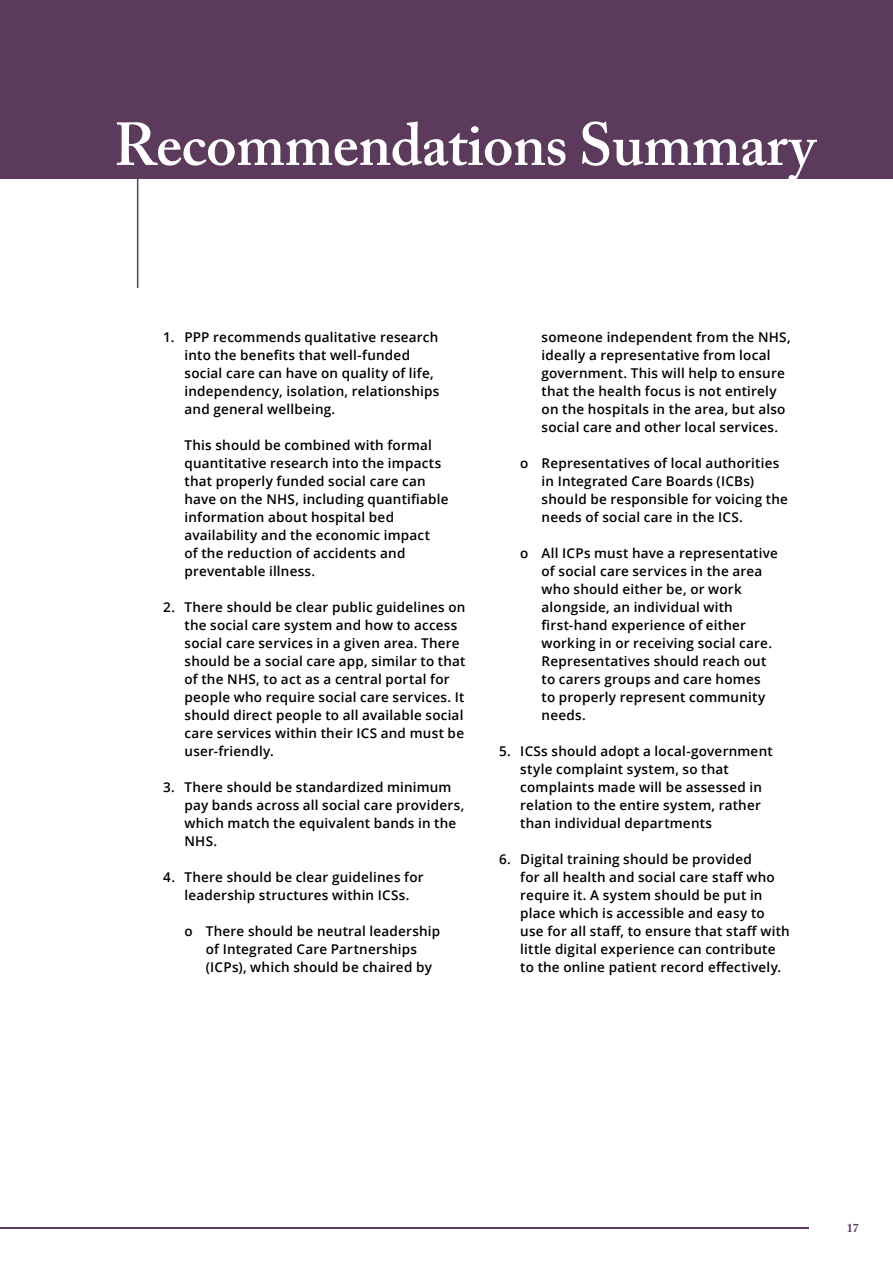
<style>
.page{position:relative;width:893px;height:1263px;background:#fff}
.page>*{position:absolute;margin:0;border:0;box-sizing:border-box;transform-origin:0 0}
.t1{font:600 60px "Adobe Caslon Pro";letter-spacing:-.01em;color:#fff}
.Main_Body_Indent{font:600 13.5px/18px "Open Sans";letter-spacing:.015em;color:#000}
.t2{font:700 12px "Adobe Caslon Pro";color:#5b3a5b}
</style>
<div class="page">
<div style="left:0;top:0;width:893px;height:179px;background:#5b3a5b"></div>
<hr style="left:137px;top:179px;width:1px;height:109px;background:#5b3a5b">
<hr style="left:0;top:1227px;width:808px;height:2px;background:#5b3a5b">
<p class="t1" style="left:114px;top:109px;width:703px">Recommendations Summary</p>
<p class="Main_Body_Indent" style="left:185px;top:328px;width:256px;text-indent:-21px">1. PPP recommends qualitative research into the benefits that well-funded social care can have on quality of life, independency, isolation, relationships and general wellbeing.</p>
<p class="Main_Body_Indent" style="left:185px;top:436px;width:266px">This should be combined with formal quantitative research into the impacts that properly funded social care can have on the NHS, including quantifiable information about hospital bed availability and the economic impact<br>of the reduction of accidents and preventable illness.</p>
<p class="Main_Body_Indent" style="left:185px;top:598px;width:282px;text-indent:-21px">2. There should be clear public guidelines on the social care system and how to access social care services in a given area. There should be a social care app, similar to that of the NHS, to act as a central portal for people who require social care services. It should direct people to all available social care services within their ICS and must be user-friendly.</p>
<p class="Main_Body_Indent" style="left:185px;top:778px;width:281px;text-indent:-21px">3. There should be standardized minimum pay bands across all social care providers, which match the equivalent bands in the<br>NHS.</p>
<p class="Main_Body_Indent" style="left:163px;top:868px;width:262px;text-align:center">4. There should be clear guidelines for leadership structures within ICSs.</p>
<p class="Main_Body_Indent" style="left:206px;top:922px;width:236px;text-indent:-21px">o There should be neutral leadership of Integrated Care Partnerships (ICPs), which should be chaired by</p>
<p class="Main_Body_Indent" style="left:542px;top:328px;width:251px">someone independent from the NHS, ideally a representative from local government. This will help to ensure that the health focus is not entirely on the hospitals in the area, but also social care and other local services.</p>
<p class="Main_Body_Indent" style="left:542px;top:454px;width:248px;text-indent:-21px">o Representatives of local authorities in Integrated Care Boards (ICBs) should be responsible for voicing the needs of social care in the ICS.</p>
<p class="Main_Body_Indent" style="left:542px;top:544px;width:238px;text-indent:-21px">o All ICPs must have a representative of social care services in the area who should either be, or work alongside, an individual with first-hand experience of either working in or receiving social care.<br>Representatives should reach out to carers groups and care homes<br>to properly represent community needs.</p>
<p class="Main_Body_Indent" style="left:520px;top:742px;width:254px;text-indent:-21px">5. ICSs should adopt a local-government style complaint system, so that complaints made will be assessed in relation to the entire system, rather than individual departments</p>
<p class="Main_Body_Indent" style="left:520px;top:850px;width:271px;text-indent:-21px">6. Digital training should be provided<br>for all health and social care staff who require it. A system should be put in place which is accessible and easy to use for all staff, to ensure that staff with little digital experience can contribute to the online patient record effectively.</p>
<p class="t2" style="left:847px;top:1221px;width:13px">17</p>
</div>
